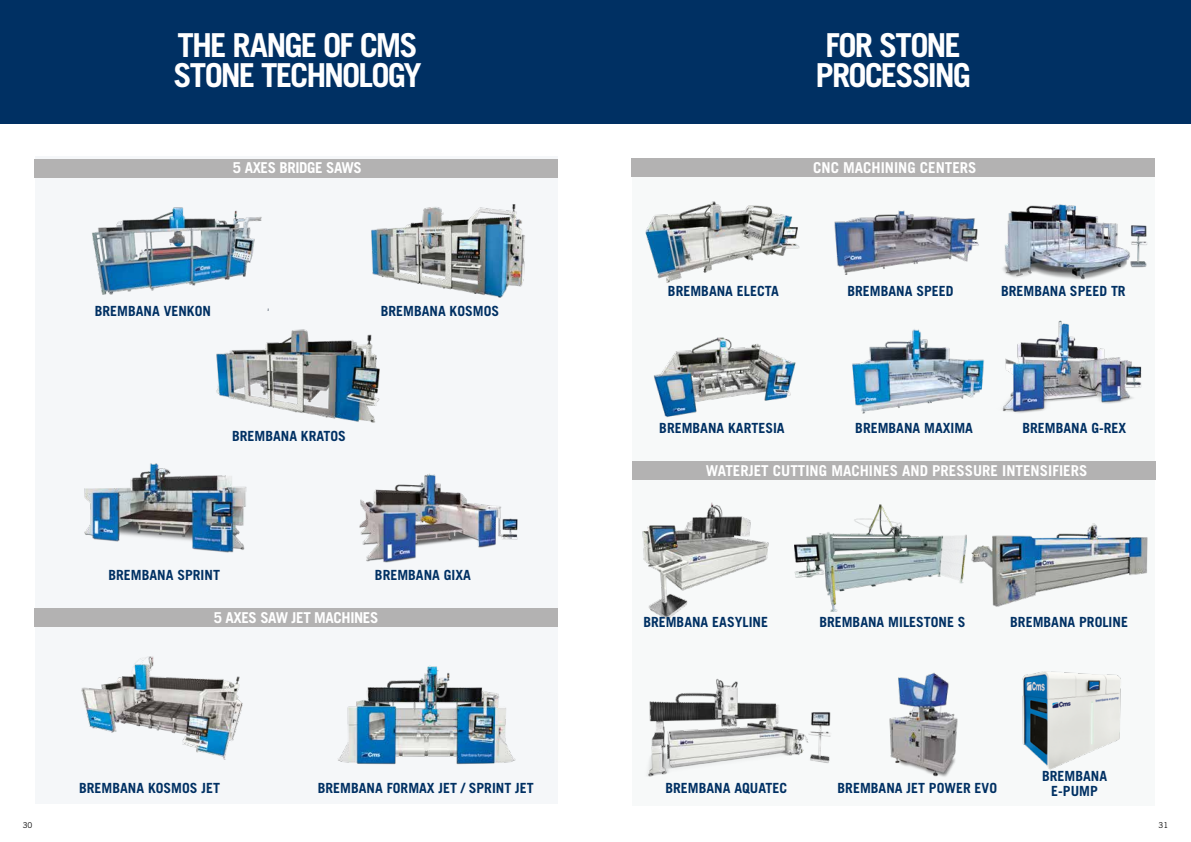
<style>
.page{position:relative;width:1191px;height:842px;background:#fff}
.page>*{position:absolute;margin:0;border:0;box-sizing:border-box;transform-origin:0 0}
.t1{font:700 33px/30.6px "Trade Gothic LT Std";letter-spacing:-.06em;color:#fff}
.t2{font:700 15px "Trade Gothic LT Std";color:#fff}
.t3{font:700 15px "Trade Gothic LT Std";letter-spacing:-.025em;color:#fff}
.t4{font:700 14px/15px "Trade Gothic LT Std";color:#003063;text-align:center}
.t5{font:8px "Trade Gothic LT Std";color:#000}
</style>
<div class="page">
<div style="left:0;top:0;width:1191px;height:123px;background:#003063"></div>
<div style="left:35px;top:156px;width:523px;height:647px;background:#f5f7f9"></div>
<img style="left:371px;top:204px;width:154px;height:94px">
<img style="left:92px;top:207px;width:177px;height:103px">
<img style="left:216px;top:329px;width:164px;height:94px">
<img style="left:84px;top:463px;width:163px;height:90px">
<img style="left:359px;top:473px;width:159px;height:90px">
<div style="left:34px;top:159px;width:523px;height:19px;background:#b3b2b2"></div>
<img style="left:81px;top:656px;width:162px;height:104px">
<img style="left:338px;top:665px;width:178px;height:100px">
<div style="left:34px;top:608px;width:523px;height:18px;background:#b3b2b2"></div>
<div style="left:632px;top:158px;width:523px;height:648px;background:#f7f9f9"></div>
<div style="left:632px;top:461px;width:523px;height:19px;background:#b3b2b2"></div>
<img style="left:642px;top:502px;width:127px;height:118px">
<img style="left:794px;top:504px;width:172px;height:108px">
<img style="left:971px;top:524px;width:177px;height:83px">
<img style="left:647px;top:678px;width:184px;height:99px">
<div style="left:631px;top:158px;width:524px;height:19px;background:#b3b2b2"></div>
<img style="left:1003px;top:204px;width:144px;height:76px">
<img style="left:834px;top:210px;width:145px;height:65px">
<img style="left:645px;top:201px;width:154px;height:82px">
<img style="left:852px;top:329px;width:132px;height:85px">
<img style="left:1002px;top:320px;width:140px;height:93px">
<img style="left:653px;top:337px;width:143px;height:80px">
<img style="left:889px;top:673px;width:69px;height:104px">
<img style="left:1022px;top:671px;width:99px;height:98px">
<h1 class="t1" style="left:173px;top:29px;width:250px">THE RANGE OF CMS<br>STONE TECHNOLOGY</h1>
<p class="t3" style="left:233px;top:159px;width:130px">5 AXES BRIDGE SAWS</p>
<p class="t4" style="left:95px;top:304px;width:118px">BREMBANA VENKON</p>
<p class="t4" style="left:381px;top:304px;width:120px">BREMBANA KOSMOS</p>
<p class="t4" style="left:232px;top:428px;width:115px">BREMBANA KRATOS</p>
<p class="t4" style="left:108px;top:567px;width:113px">BREMBANA SPRINT</p>
<p class="t4" style="left:375px;top:567px;width:98px">BREMBANA GIXA</p>
<p class="t3" style="left:214px;top:608px;width:166px">5 AXES SAW JET MACHINES</p>
<p class="t4" style="left:79px;top:780px;width:142px">BREMBANA KOSMOS JET</p>
<p class="t4" style="left:318px;top:780px;width:217px">BREMBANA FORMAX JET / SPRINT JET</p>
<h1 class="t1" style="left:815px;top:29px;width:157px;text-align:center">FOR STONE<br>PROCESSING</h1>
<p class="t2" style="left:813px;top:159px;width:165px">CNC MACHINING CENTERS</p>
<p class="t4" style="left:668px;top:284px;width:112px">BREMBANA ELECTA</p>
<p class="t4" style="left:847px;top:284px;width:108px">BREMBANA SPEED</p>
<p class="t4" style="left:1001px;top:284px;width:126px">BREMBANA SPEED TR</p>
<p class="t4" style="left:659px;top:420px;width:127px">BREMBANA KARTESIA</p>
<p class="t4" style="left:855px;top:420px;width:119px">BREMBANA MAXIMA</p>
<p class="t4" style="left:1022px;top:420px;width:105px">BREMBANA G-REX</p>
<p class="t2" style="left:705px;top:461px;width:383px">WATERJET CUTTING MACHINES AND PRESSURE INTENSIFIERS</p>
<p class="t4" style="left:643px;top:614px;width:126px">BREMBANA EASYLINE</p>
<p class="t4" style="left:819px;top:614px;width:148px">BREMBANA MILESTONE S</p>
<p class="t4" style="left:1010px;top:614px;width:119px">BREMBANA PROLINE</p>
<p class="t4" style="left:665px;top:780px;width:123px">BREMBANA AQUATEC</p>
<p class="t4" style="left:837px;top:780px;width:161px">BREMBANA JET POWER EVO</p>
<p class="t4" style="left:1042px;top:768px;width:67px">BREMBANA<br>E-PUMP</p>
<p class="t5" style="left:23px;top:820px;width:11px">30</p>
<p class="t5" style="left:1158px;top:820px;width:11px">31</p>
</div>
